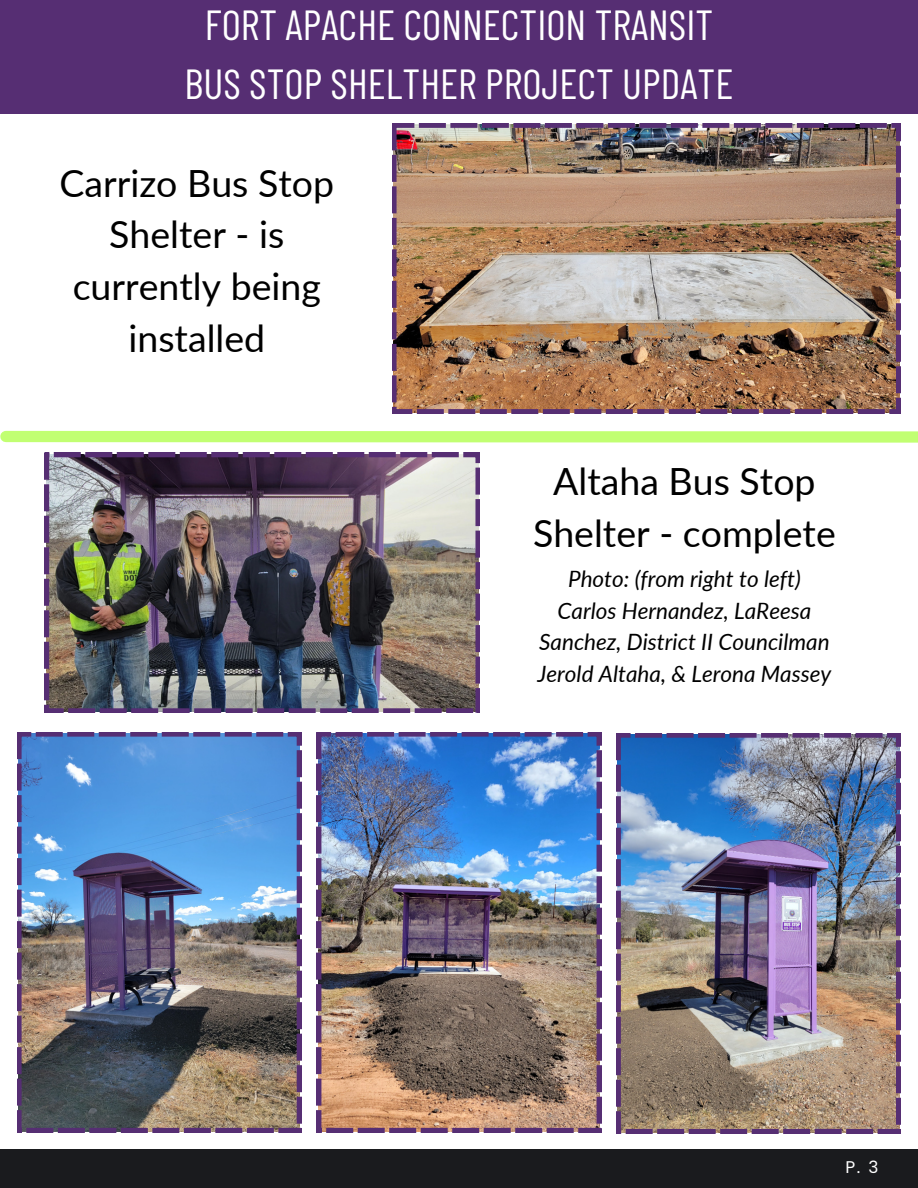
<style>
.page{position:relative;width:918px;height:1188px;background:#fff}
.page>*{position:absolute;margin:0;border:0;box-sizing:border-box;transform-origin:0 0}
.t1{font:42px/58.5px "Barlow Condensed";color:#fff;text-align:center}
.t2{font:37.5px/51.8px "Lato";color:#000;text-align:center}
.t3{font:italic 22.5px/31.5px "Lato";color:#000;text-align:center}
.t4{font:16.95px "Poppins";color:#fff}
</style>
<div class="page">
<div style="left:0;top:0;width:918px;height:113px;background:#562e73"></div>
<img style="left:392px;top:123px;width:508px;height:291px">
<svg style="left:0;top:430px;width:918px;height:13px;background:#c9ff85"></svg>
<img style="left:45px;top:453px;width:435px;height:260px">
<img style="left:317px;top:732px;width:284px;height:400px">
<img style="left:616px;top:733px;width:285px;height:400px">
<img style="left:17px;top:732px;width:284px;height:400px">
<div style="left:0;top:1149px;width:918px;height:39px;background:#1a1b1e"></div>
<h1 class="t1" style="left:185px;top:-6px;width:550px">FORT APACHE CONNECTION TRANSIT<br>BUS STOP SHELTHER PROJECT UPDATE</h1>
<h2 class="t2" style="left:59px;top:156px;width:276px">Carrizo Bus Stop<br>Shelter - is currently being installed</h2>
<h2 class="t2" style="left:533px;top:455px;width:304px">Altaha Bus Stop<br>Shelter - complete</h2>
<h3 class="t3" style="left:538px;top:563px;width:295px">Photo: (from right to left)<br>Carlos Hernandez, LaReesa<br>Sanchez, District II Councilman<br>Jerold Altaha, &amp; Lerona Massey</h3>
<p class="t4" style="left:845px;top:1155px;width:34px">P. 3</p>
</div>
